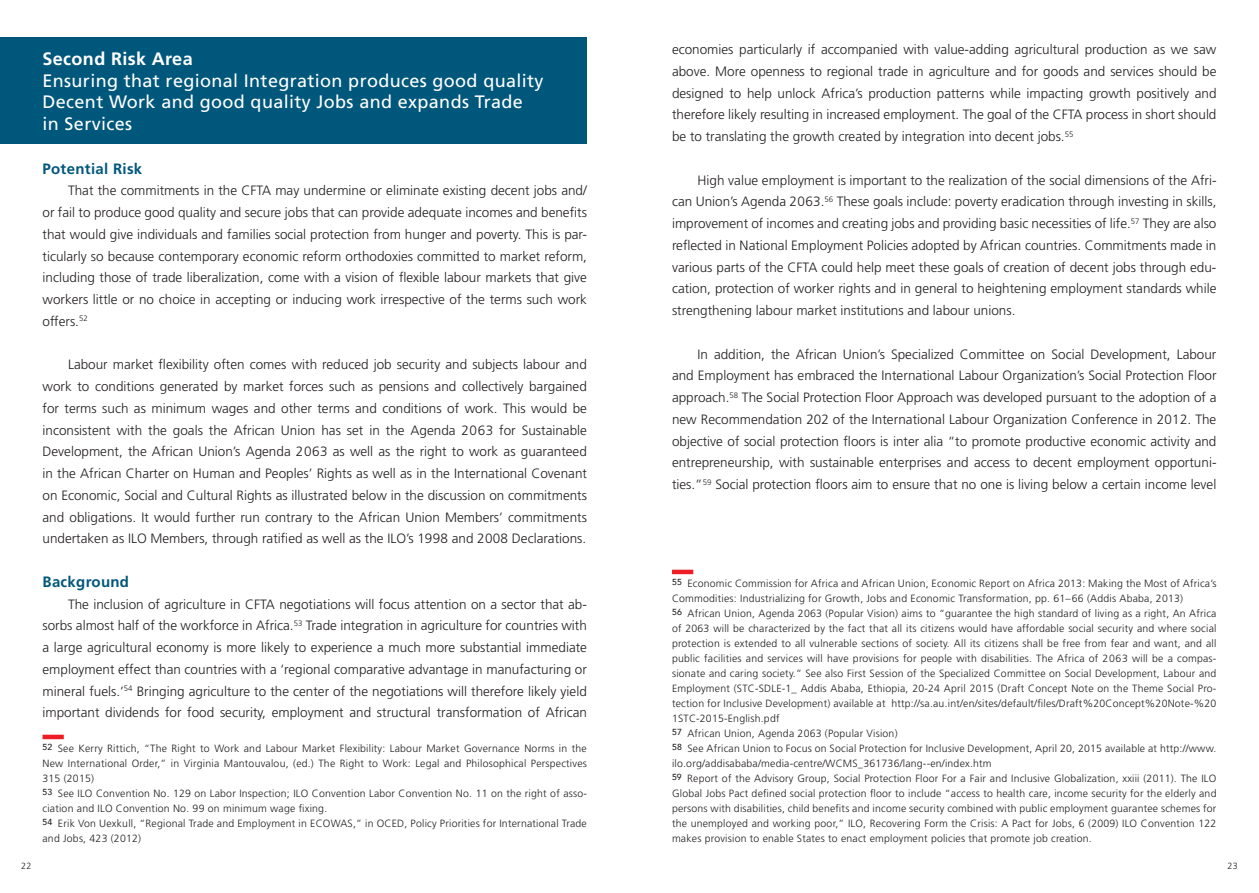
<style>
.page{position:relative;width:1259px;height:893px;background:#fff}
.page>*{position:absolute;margin:0;border:0;box-sizing:border-box;transform-origin:0 0}
.t1{font:18px/21.8px "Frutiger";letter-spacing:.02em;color:#fff}
.t2{font:700 18px "Frutiger";letter-spacing:.02em;color:#fff}
.t3{font:700 15px "Frutiger";letter-spacing:.02em;color:#00577c}
.t4{font:300 13.5px/21.8px "Frutiger";color:#231f20;text-align:justify}
.t5{font:300 10.5px/15px "Frutiger";letter-spacing:.02em;color:#231f20}
.t6{font:300 9px "Frutiger";color:#231f20}
</style>
<div class="page">
<div style="left:0;top:37px;width:587px;height:106px;background:#00577c"></div>
<hr style="left:672px;top:570px;width:21px;height:4px;background:#ee1d23">
<hr style="left:43px;top:735px;width:21px;height:4px;background:#ee1d23">
<h1 class="t2" style="left:43px;top:48px;width:152px">Second Risk Area</h1>
<h1 class="t1" style="left:43px;top:69px;width:502px">Ensuring that regional Integration produces good quality<br>Decent Work and good quality Jobs and expands Trade in Services</h1>
<p class="t3" style="left:43px;top:160px;width:101px">Potential Risk</p>
<p class="t4" style="left:43px;top:180px;width:546px;text-indent:26px">That the commitments in the CFTA may undermine or eliminate existing decent jobs and/ or fail to produce good quality and secure jobs that can provide adequate incomes and benefits that would give individuals and families social protection from hunger and poverty. This is par&shy;ticularly so because contemporary economic reform orthodoxies committed to market reform, including those of trade liberalization, come with a vision of flexible labour markets that give workers little or no choice in accepting or inducing work irrespective of the terms such work offers.<sup>52</sup></p>
<p class="t4" style="left:43px;top:354px;width:546px;text-indent:26px">Labour market flexibility often comes with reduced job security and subjects labour and work to conditions generated by market forces such as pensions and collectively bargained for terms such as minimum wages and other terms and conditions of work. This would be inconsistent with the goals the African Union has set in the Agenda 2063 for Sustainable Development, the African Union’s Agenda 2063 as well as the right to work as guaranteed in the African Charter on Human and Peoples’ Rights as well as in the International Covenant on Economic, Social and Cultural Rights as illustrated below in the discussion on commitments and obligations. It would further run contrary to the African Union Members’ commitments undertaken as ILO Members, through ratified as well as the ILO’s 1998 and 2008 Declarations.</p>
<p class="t3" style="left:43px;top:573px;width:88px">Background</p>
<p class="t4" style="left:43px;top:593px;width:546px;text-indent:26px">The inclusion of agriculture in CFTA negotiations will focus attention on a sector that ab&shy;sorbs almost half of the workforce in Africa.<sup>53</sup> Trade integration in agriculture for countries with a large agricultural economy is more likely to experience a much more substantial immediate employment effect than countries with a ‘regional comparative advantage in manufacturing or mineral fuels.’<sup>54</sup> Bringing agriculture to the center of the negotiations will therefore likely yield important dividends for food security, employment and structural transformation of African</p>
<p class="t5" style="left:43px;top:741px;width:546px"><sup>52</sup> See Kerry Rittich, “The Right to Work and Labour Market Flexibility: Labour Market Governance Norms in the New International Order,” in Virginia Mantouvalou, (ed.) The Right to Work: Legal and Philosophical Perspectives 315 (2015)<br><sup>53</sup> See ILO Convention No. 129 on Labor Inspection; ILO Convention Labor Convention No. 11 on the right of asso&shy;ciation and ILO Convention No. 99 on minimum wage fixing.<br><sup>54</sup> Erik Von Uexkull, “Regional Trade and Employment in ECOWAS,” in OCED, Policy Priorities for International Trade and Jobs, 423 (2012)</p>
<p class="t4" style="left:672px;top:38px;width:546px">economies particularly if accompanied with value-adding agricultural production as we saw above. More openness to regional trade in agriculture and for goods and services should be designed to help unlock Africa’s production patterns while impacting growth positively and therefore likely resulting in increased employment. The goal of the CFTA process in short should be to translating the growth created by integration into decent jobs.<sup>55</sup></p>
<p class="t4" style="left:672px;top:169px;width:546px;text-indent:26px">High value employment is important to the realization of the social dimensions of the Afri&shy;can Union’s Agenda 2063.<sup>56</sup> These goals include: poverty eradication through investing in skills, improvement of incomes and creating jobs and providing basic necessities of life.<sup>57</sup> They are also reflected in National Employment Policies adopted by African countries. Commitments made in various parts of the CFTA could help meet these goals of creation of decent jobs through edu&shy;cation, protection of worker rights and in general to heightening employment standards while strengthening labour market institutions and labour unions.</p>
<p class="t4" style="left:672px;top:343px;width:546px;text-indent:26px">In addition, the African Union’s Specialized Committee on Social Development, Labour and Employment has embraced the International Labour Organization’s Social Protection Floor approach.<sup>58</sup> The Social Protection Floor Approach was developed pursuant to the adoption of a new Recommendation 202 of the International Labour Organization Conference in 2012. The objective of social protection floors is inter alia “to promote productive economic activity and entrepreneurship, with sustainable enterprises and access to decent employment opportuni&shy;ties.”<sup>59</sup> Social protection floors aim to ensure that no one is living below a certain income level</p>
<p class="t5" style="left:672px;top:576px;width:546px"><sup>55</sup> Economic Commission for Africa and African Union, Economic Report on Africa 2013: Making the Most of Africa’s Commodities: Industrializing for Growth, Jobs and Economic Transformation, pp. 61–66 (Addis Ababa, 2013)<br><sup>56</sup> African Union, Agenda 2063 (Popular Vision) aims to “guarantee the high standard of living as a right, An Africa of 2063 will be characterized by the fact that all its citizens would have affordable social security and where social protection is extended to all vulnerable sections of society. All its citizens shall be free from fear and want, and all public facilities and services will have provisions for people with disabilities. The Africa of 2063 will be a compas&shy;sionate and caring society.” See also First Session of the Specialized Committee on Social Development, Labour and Employment (STC-SDLE-1_ Addis Ababa, Ethiopia, 20-24 April 2015 (Draft Concept Note on the Theme Social Pro&shy;tection for Inclusive Development) available at http://sa.au.int/en/sites/default/files/Draft%20Concept%20Note-%20<br>1STC-2015-English.pdf<br><sup>57</sup> African Union, Agenda 2063 (Popular Vision)<br><sup>58</sup> See African Union to Focus on Social Protection for Inclusive Development, April 20, 2015 available at http://www. ilo.org/addisababa/media-centre/WCMS_361736/lang--en/index.htm<br><sup>59</sup> Report of the Advisory Group, Social Protection Floor For a Fair and Inclusive Globalization, xxiii (2011). The ILO Global Jobs Pact defined social protection floor to include “access to health care, income security for the elderly and persons with disabilities, child benefits and income security combined with public employment guarantee schemes for the unemployed and working poor,” ILO, Recovering Form the Crisis: A Pact for Jobs, 6 (2009) ILO Convention 122 makes provision to enable States to enact employment policies that promote job creation.</p>
<p class="t6" style="left:21px;top:861px;width:12px">22</p>
<p class="t6" style="left:1227px;top:861px;width:12px">23</p>
</div>
